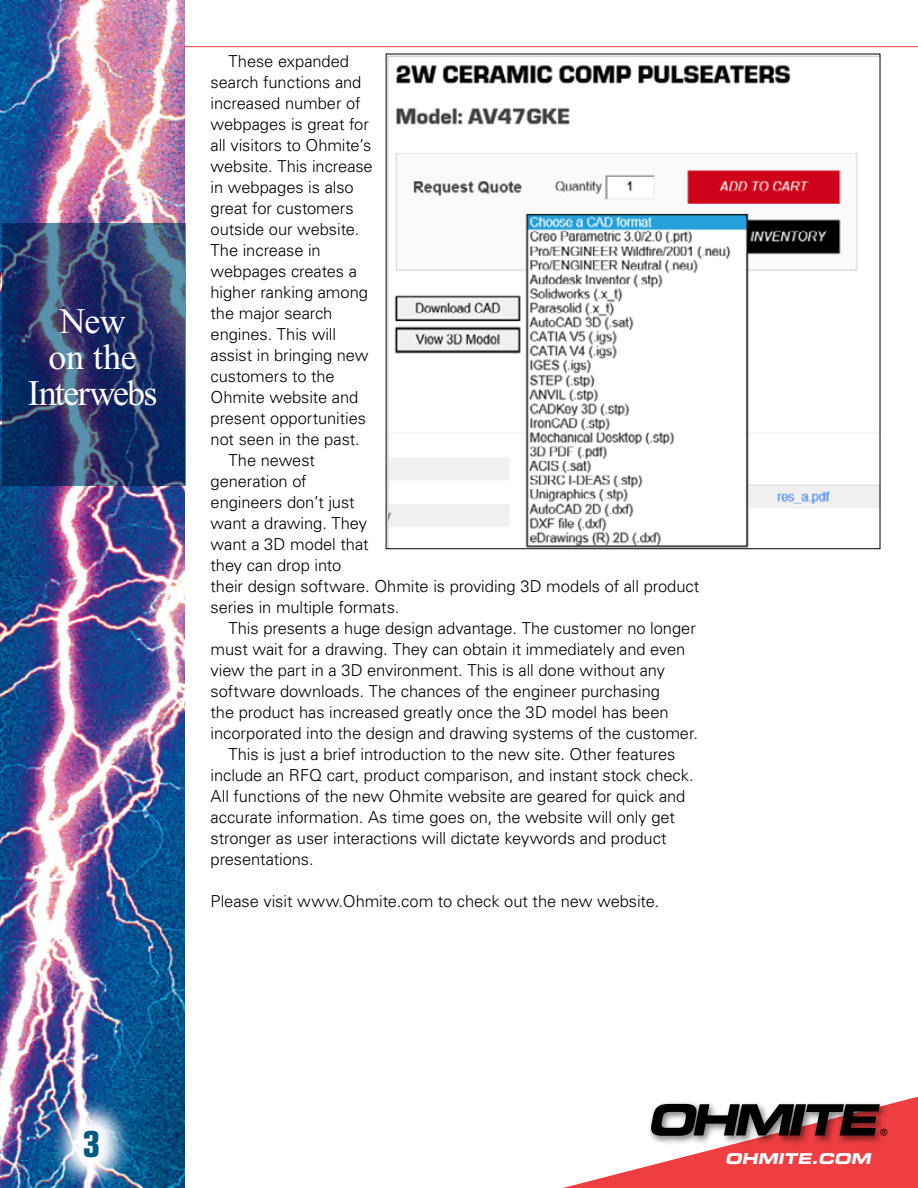
<style>
.page{position:relative;width:918px;height:1188px;background:#fff}
.page>*{position:absolute;margin:0;border:0;box-sizing:border-box;transform-origin:0 0}
.t1{font:36px/36px "Times New Roman";letter-spacing:-.03em;color:#fff;text-align:center}
.t2{font:700 condensed 36px "Eurostile";color:#005884}
.t3{font:300 16.5px "Univers";letter-spacing:-.005em;color:#000}
.t4{font:italic 15px "Eurostile Bold Extended Two";color:#fff}
</style>
<div class="page">
<img style="left:1px;top:0;width:183px;height:1188px">
<img style="left:49px;top:1096px;width:84px;height:92px">
<hr style="left:184px;top:46px;width:734px;height:1px;background:#ef3e42">
<svg style="left:563px;top:1096px;width:355px;height:92px"></svg>
<img style="left:388px;top:56px;width:490px;height:491px">
<svg style="left:2px;top:224px;width:184px;height:262px;background:#283a6d"></svg>
<h1 class="t1" style="left:28px;top:303px;width:131px">New<br>on the<br>Interwebs</h1>
<p class="t3" style="left:229px;top:51px;width:122px">These expanded</p>
<p class="t3" style="left:211px;top:72px;width:152px">search functions and</p>
<p class="t3" style="left:211px;top:93px;width:151px">increased number of</p>
<p class="t3" style="left:211px;top:114px;width:160px">webpages is great for</p>
<p class="t3" style="left:211px;top:135px;width:162px">all visitors to Ohmite’s</p>
<p class="t3" style="left:211px;top:156px;width:164px">website. This increase</p>
<p class="t3" style="left:211px;top:177px;width:145px">in webpages is also</p>
<p class="t3" style="left:211px;top:198px;width:145px">great for customers</p>
<p class="t3" style="left:211px;top:219px;width:150px">outside our website.</p>
<p class="t3" style="left:211px;top:240px;width:112px">The increase in</p>
<p class="t3" style="left:211px;top:261px;width:148px">webpages creates a</p>
<p class="t3" style="left:211px;top:282px;width:159px">higher ranking among</p>
<p class="t3" style="left:211px;top:303px;width:123px">the major search</p>
<p class="t3" style="left:211px;top:324px;width:127px">engines. This will</p>
<p class="t3" style="left:211px;top:345px;width:160px">assist in bringing new</p>
<p class="t3" style="left:211px;top:366px;width:126px">customers to the</p>
<p class="t3" style="left:211px;top:387px;width:149px">Ohmite website and</p>
<p class="t3" style="left:211px;top:408px;width:157px">present opportunities</p>
<p class="t3" style="left:211px;top:429px;width:151px">not seen in the past.</p>
<p class="t3" style="left:229px;top:450px;width:88px">The newest</p>
<p class="t3" style="left:211px;top:471px;width:98px">generation of</p>
<p class="t3" style="left:211px;top:492px;width:146px">engineers don’t just</p>
<p class="t3" style="left:211px;top:513px;width:158px">want a drawing. They</p>
<p class="t3" style="left:211px;top:534px;width:160px">want a 3D model that</p>
<p class="t3" style="left:211px;top:555px;width:132px">they can drop into</p>
<p class="t3" style="left:211px;top:576px;width:490px">their design software. Ohmite is providing 3D models of all product</p>
<p class="t3" style="left:211px;top:597px;width:190px">series in multiple formats.</p>
<p class="t3" style="left:229px;top:618px;width:469px">This presents a huge design advantage. The customer no longer</p>
<p class="t3" style="left:211px;top:639px;width:476px">must wait for a drawing. They can obtain it immediately and even</p>
<p class="t3" style="left:211px;top:660px;width:456px">view the part in a 3D environment. This is all done without any</p>
<p class="t3" style="left:211px;top:681px;width:451px">software downloads. The chances of the engineer purchasing</p>
<p class="t3" style="left:211px;top:702px;width:460px">the product has increased greatly once the 3D model has been</p>
<p class="t3" style="left:211px;top:723px;width:489px">incorporated into the design and drawing systems of the customer.</p>
<p class="t3" style="left:229px;top:744px;width:448px">This is just a brief introduction to the new site. Other features</p>
<p class="t3" style="left:211px;top:765px;width:485px">include an RFQ cart, product comparison, and instant stock check.</p>
<p class="t3" style="left:211px;top:786px;width:476px">All functions of the new Ohmite website are geared for quick and</p>
<p class="t3" style="left:211px;top:807px;width:466px">accurate information. As time goes on, the website will only get</p>
<p class="t3" style="left:211px;top:828px;width:457px">stronger as user interactions will dictate keywords and product</p>
<p class="t3" style="left:211px;top:849px;width:105px">presentations.</p>
<p class="t3" style="left:211px;top:891px;width:450px">Please visit www.Ohmite.com to check out the new website.</p>
<h1 class="t2" style="left:83px;top:1122px;width:19px">3</h1>
<p class="t4" style="left:725px;top:1148px;width:151px">OHMITE.COM</p>
</div>
